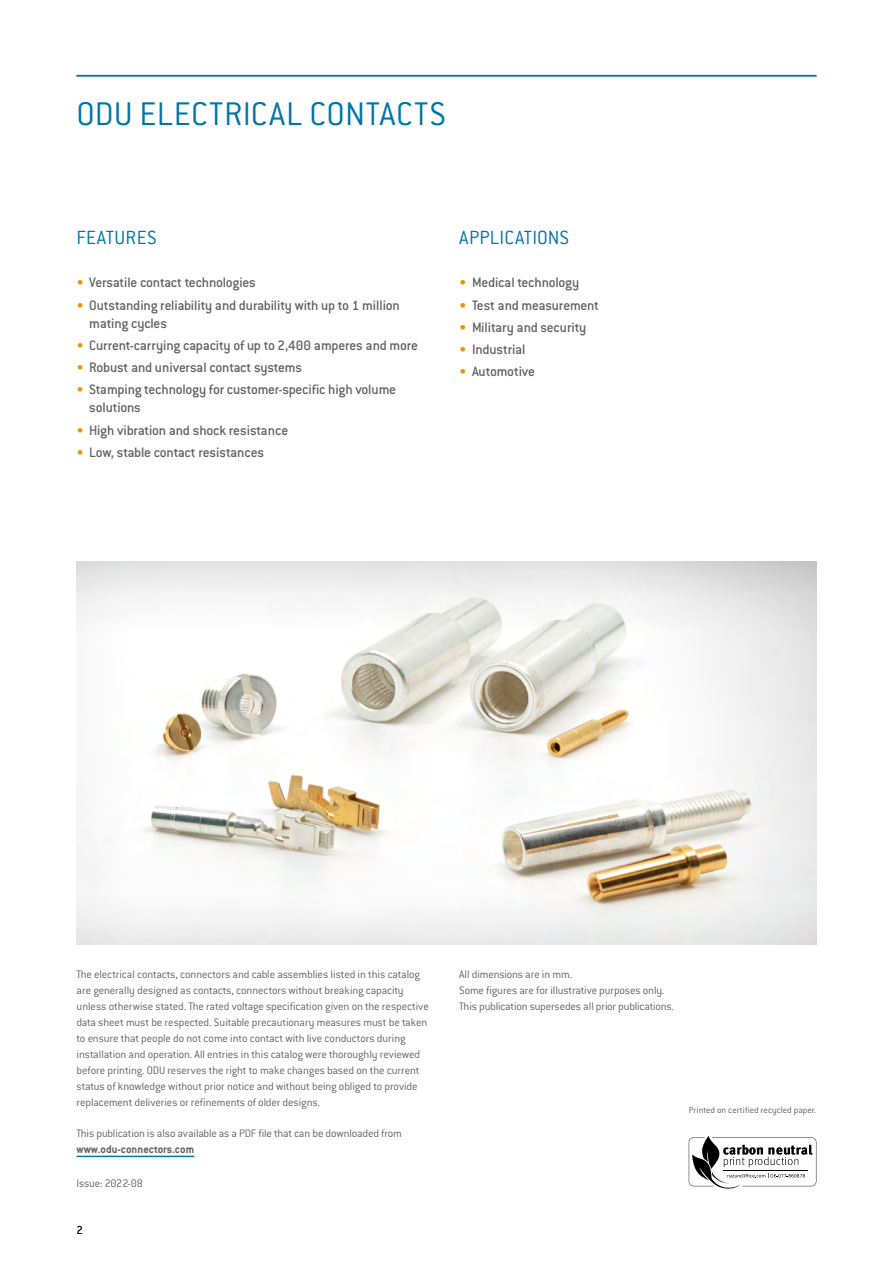
<style>
.page{position:relative;width:893px;height:1263px;background:#fff}
.page>*{position:absolute;margin:0;border:0;box-sizing:border-box;transform-origin:0 0}
._2016_-_Headline{font:300 36px "ITC Conduitfor ODU";letter-spacing:.015em;color:#0076a7}
._2016_-_Inhalt_groß{font:300 21px "ITC Conduitfor ODU";letter-spacing:.01em;color:#0076a7}
.t1{font:500 15px/18px "ITC Conduitfor ODU";letter-spacing:-.015em;color:#646363}
.t2{font:500 12.75px "ITC Conduitfor ODU";color:#000}
.t3{font:300 12px/15.9px "ITC Conduitfor ODU";letter-spacing:-.01em;color:#646363}
.P1_Fliesstext_2018{font:300 9.75px "ITC Conduitfor ODU";letter-spacing:-.005em;color:#646363}
.s1{color:#f39200}
.s2{font-weight:700}
</style>
<div class="page">
<img style="left:77px;top:561px;width:739px;height:383px">
<svg style="left:689px;top:1136px;width:127px;height:53px"></svg>
<hr style="left:77px;top:75px;width:739px;height:2px;background:#0076a7">
<hr style="left:77px;top:1156px;width:117px;height:1px;background:#0076a7">
<p class="_2016_-_Headline" style="left:77px;top:94px;width:371px">ODU ELECTRICAL CONTACTS</p>
<p class="_2016_-_Inhalt_groß" style="left:77px;top:226px;width:82px">FEATURES</p>
<p class="t1" style="left:77px;top:274px;width:181px"><span class="s1">•</span> Versatile contact technologies</p>
<p class="t1" style="left:89px;top:296px;width:312px;text-indent:-13px"><span class="s1">•</span> Outstanding reliability and durability with up to 1 million mating cycles</p>
<p class="t1" style="left:77px;top:336px;width:343px"><span class="s1">•</span> Current-carrying capacity of up to 2,400 amperes and more</p>
<p class="t1" style="left:77px;top:358px;width:227px"><span class="s1">•</span> Robust and universal contact systems</p>
<p class="t1" style="left:89px;top:381px;width:308px;text-indent:-13px"><span class="s1">•</span> Stamping technology for customer-specific high volume solutions</p>
<p class="t1" style="left:77px;top:421px;width:213px"><span class="s1">•</span> High vibration and shock resistance</p>
<p class="t1" style="left:77px;top:443px;width:189px"><span class="s1">•</span> Low, stable contact resistances</p>
<p class="_2016_-_Inhalt_groß" style="left:459px;top:226px;width:111px">APPLICATIONS</p>
<p class="t1" style="left:459px;top:274px;width:122px"><span class="s1">•</span> Medical technology</p>
<p class="t1" style="left:459px;top:296px;width:141px"><span class="s1">•</span> Test and measurement</p>
<p class="t1" style="left:459px;top:318px;width:129px"><span class="s1">•</span> Military and security</p>
<p class="t1" style="left:459px;top:340px;width:68px"><span class="s1">•</span> Industrial</p>
<p class="t1" style="left:459px;top:363px;width:77px"><span class="s1">•</span> Automotive</p>
<p class="t3" style="left:77px;top:966px;width:354px">The electrical contacts, connectors and cable assemblies listed in this catalog are generally designed as contacts, connectors without breaking capacity unless otherwise stated. The rated voltage specification given on the respective data sheet must be respected. Suitable precautionary measures must be taken to ensure that people do not come into contact with live conductors during installation and operation. All entries in this catalog were thoroughly reviewed before printing. ODU reserves the right to make changes based on the current status of knowledge without prior notice and without being obliged to provide replacement deliveries or refinements of older designs.</p>
<p class="t3" style="left:77px;top:1126px;width:327px">This publication is also available as a PDF file that can be downloaded from <span class="s2">www.odu-connectors.com</span></p>
<p class="t3" style="left:77px;top:1176px;width:68px">Issue: 2022-08</p>
<p class="t2" style="left:77px;top:1222px;width:8px">2</p>
<p class="t3" style="left:459px;top:966px;width:114px">All dimensions are in mm.</p>
<p class="t3" style="left:459px;top:982px;width:216px">Some figures are for illustrative purposes only.<br>This publication supersedes all prior publications.</p>
<p class="P1_Fliesstext_2018" style="left:689px;top:1104px;width:129px">Printed on certified recycled paper.</p>
</div>
